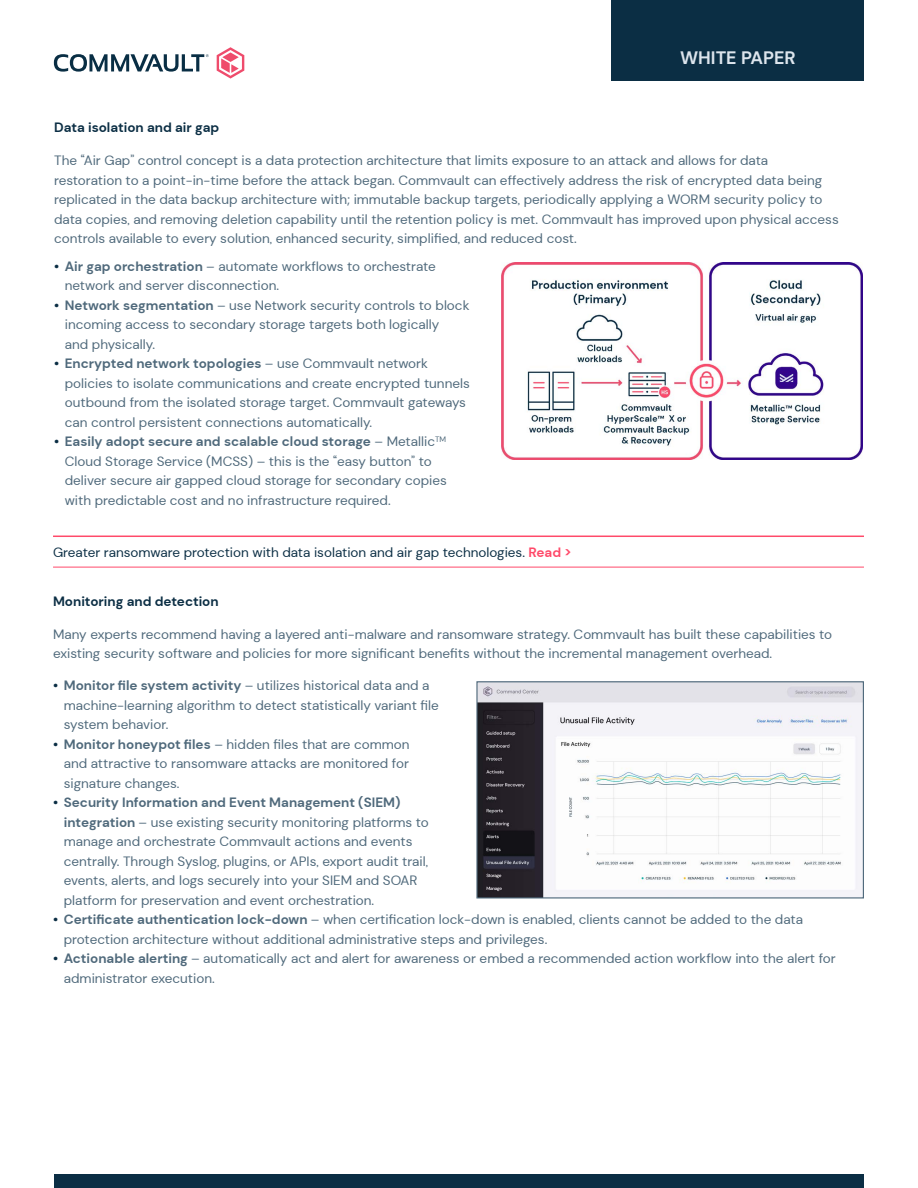
<style>
.page{position:relative;width:918px;height:1188px;background:#fff}
.page>*{position:absolute;margin:0;border:0;box-sizing:border-box;transform-origin:0 0}
.t1{font:700 18px "DM Sans";color:#dde5ed}
.t2{font:13.5px/19.5px "DM Sans";color:#4f697b}
.t3{font:13.5px "DM Sans";color:#0b2e44}
.t4{font:700 13.5px "DM Sans";color:#0b2e44}
.s1{font-weight:700;color:#0b2e44}
.s2{font-weight:700}
.s3{font-weight:700;color:#ff4a6a}
</style>
<div class="page">
<div style="left:612px;top:0;width:252px;height:81px;background:#0b2e44"></div>
<svg style="left:54px;top:54px;width:155px;height:18px"></svg>
<svg style="left:217px;top:47px;width:27px;height:32px"></svg>
<div style="left:54px;top:1174px;width:810px;height:14px;background:#0b2e44"></div>
<img style="left:501px;top:263px;width:362px;height:197px">
<hr style="left:53px;top:536px;width:811px;height:1px;background:#ff4a6a">
<hr style="left:53px;top:567px;width:811px;height:1px;background:#ff4a6a">
<img style="left:478px;top:683px;width:384px;height:214px">
<div style="left:476px;top:681px;width:388px;height:218px;border:1px solid #4f697b"></div>
<h1 class="t1" style="left:680px;top:46px;width:117px">WHITE PAPER</h1>
<p class="t4" style="left:54px;top:119px;width:167px">Data isolation and air gap</p>
<p class="t2" style="left:54px;top:151px;width:786px">The “Air Gap” control concept is a data protection architecture that limits exposure to an attack and allows for data restoration to a point-in-time before the attack began. Commvault can effectively address the risk of encrypted data being replicated in the data backup architecture with; immutable backup targets, periodically applying a WORM security policy to data copies, and removing deletion capability until the retention policy is met. Commvault has improved upon physical access controls available to every solution, enhanced security, simplified, and reduced cost.</p>
<p class="t2" style="left:65px;top:256px;width:373px;text-indent:-11px"><span class="s1">•</span> <span class="s2">Air gap orchestration</span> – automate workflows to orchestrate network and server disconnection.</p>
<p class="t2" style="left:65px;top:295px;width:406px;text-indent:-11px"><span class="s1">•</span> <span class="s2">Network segmentation</span> – use Network security controls to block incoming access to secondary storage targets both logically<br>and physically.</p>
<p class="t2" style="left:65px;top:354px;width:407px;text-indent:-11px"><span class="s1">•</span> <span class="s2">Encrypted network topologies</span> – use Commvault network policies to isolate communications and create encrypted tunnels outbound from the isolated storage target. Commvault gateways can control persistent connections automatically.</p>
<p class="t2" style="left:65px;top:432px;width:384px;text-indent:-11px"><span class="s1">•</span> <span class="s2">Easily adopt secure and scalable cloud storage</span> – Metallic<sup>TM </sup>Cloud Storage Service (MCSS) – this is the “easy button” to deliver secure air gapped cloud storage for secondary copies with predictable cost and no infrastructure required.</p>
<p class="t3" style="left:53px;top:544px;width:520px">Greater ransomware protection with data isolation and air gap technologies. <span class="s3">Read &gt;</span></p>
<p class="t4" style="left:53px;top:592px;width:167px">Monitoring and detection</p>
<p class="t2" style="left:53px;top:624px;width:781px">Many experts recommend having a layered anti-malware and ransomware strategy. Commvault has built these capabilities to existing security software and policies for more significant benefits without the incremental management overhead.</p>
<p class="t2" style="left:64px;top:676px;width:377px;text-indent:-11px"><span class="s1">•</span> <span class="s2">Monitor file system activity</span> – utilizes historical data and a machine-learning algorithm to detect statistically variant file system behavior.</p>
<p class="t2" style="left:64px;top:734px;width:347px;text-align:justify;text-indent:-11px"><span class="s1">•</span> <span class="s2">Monitor honeypot files</span> – hidden files that are common and attractive to ransomware attacks are monitored for signature changes.</p>
<p class="t2" style="left:64px;top:793px;width:367px;text-indent:-11px"><span class="s1">•</span> <span class="s2">Security Information and Event Management (SIEM) integration</span> – use existing security monitoring platforms to manage and orchestrate Commvault actions and events centrally. Through Syslog, plugins, or APIs, export audit trail, events, alerts, and logs securely into your SIEM and SOAR platform for preservation and event orchestration.</p>
<p class="t2" style="left:64px;top:910px;width:741px;text-indent:-11px"><span class="s1">•</span> <span class="s2">Certificate authentication lock-down</span> – when certification lock-down is enabled, clients cannot be added to the data protection architecture without additional administrative steps and privileges.</p>
<p class="t2" style="left:64px;top:949px;width:774px;text-indent:-11px"><span class="s1">•</span> <span class="s2">Actionable alerting</span> – automatically act and alert for awareness or embed a recommended action workflow into the alert for administrator execution.</p>
</div>
